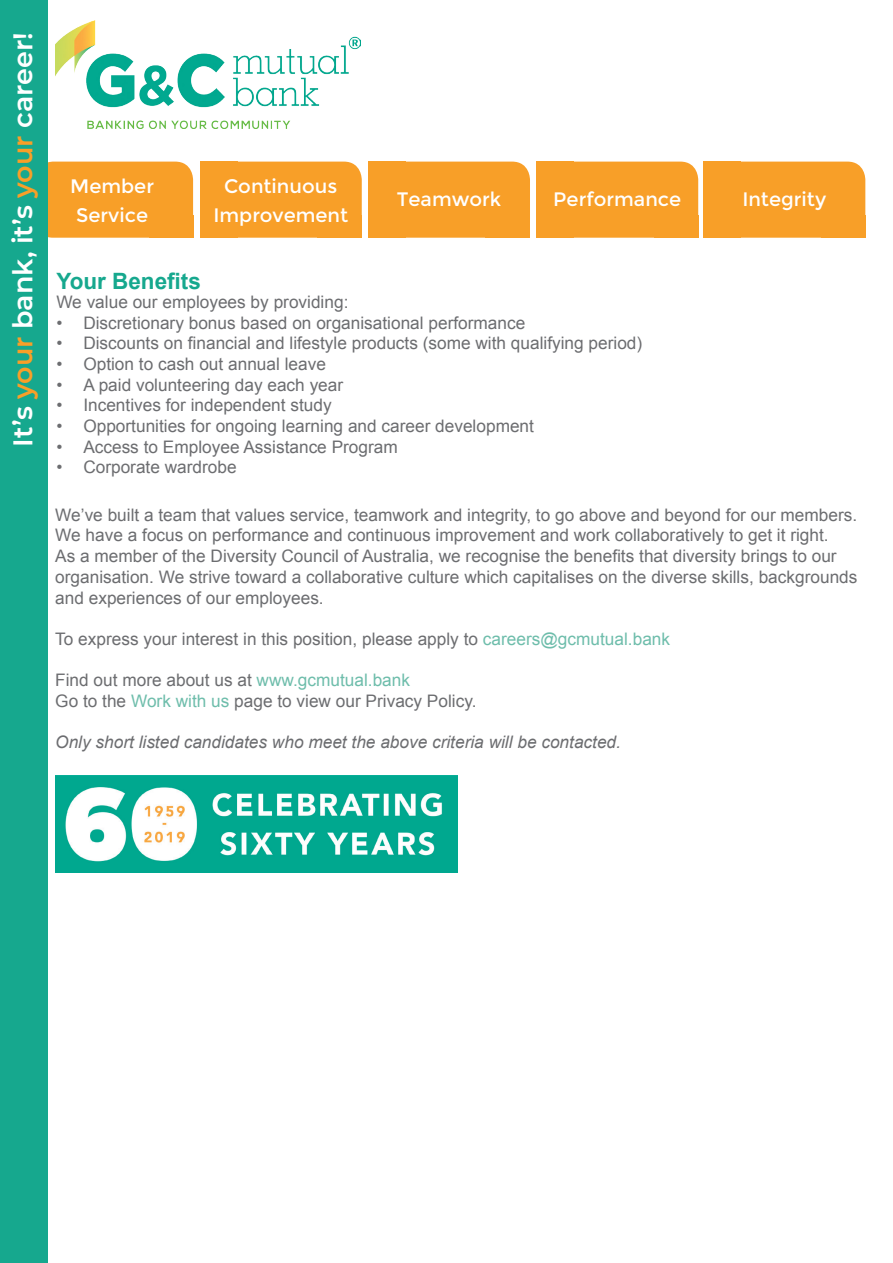
<style>
.page{position:relative;width:893px;height:1263px;background:#fff}
.page>*{position:absolute;margin:0;border:0;box-sizing:border-box;transform-origin:0 0}
.t1{font:600 27px "Montserrat";color:#fff}
.t2{font:700 22.5px "Arial";color:#16a88e}
.t3{font:19.5px/28.5px "Montserrat";color:#fff;text-align:center}
.t4{font:17.25px/20.7px "Arial";color:#6c6d70}
.t5{font:italic 17.25px "Arial";color:#6c6d70}
.s1{color:#f89f28}
.s2{color:#6ebdab}
</style>
<div class="page">
<div style="left:35px;top:162px;width:158px;height:76px;background:#f89f28;border-radius:18px"></div>
<div style="left:149px;top:215px;width:44px;height:23px;background:#f89f28"></div>
<div style="left:204px;top:162px;width:158px;height:76px;background:#f89f28;border-radius:18px"></div>
<div style="left:200px;top:162px;width:37px;height:76px;background:#f89f28"></div>
<div style="left:318px;top:215px;width:44px;height:23px;background:#f89f28"></div>
<div style="left:372px;top:162px;width:158px;height:76px;background:#f89f28;border-radius:18px"></div>
<div style="left:368px;top:162px;width:37px;height:76px;background:#f89f28"></div>
<div style="left:486px;top:215px;width:44px;height:23px;background:#f89f28"></div>
<div style="left:540px;top:162px;width:158px;height:76px;background:#f89f28;border-radius:18px"></div>
<div style="left:536px;top:162px;width:38px;height:76px;background:#f89f28"></div>
<div style="left:654px;top:215px;width:44px;height:23px;background:#f89f28"></div>
<div style="left:707px;top:162px;width:158px;height:76px;background:#f89f28;border-radius:18px"></div>
<div style="left:703px;top:162px;width:38px;height:76px;background:#f89f28"></div>
<div style="left:821px;top:215px;width:44px;height:23px;background:#f89f28"></div>
<div style="left:0;top:0;width:47px;height:1263px;background:#16a88e"></div>
<img style="left:55px;top:21px;width:305px;height:108px">
<img style="left:55px;top:776px;width:402px;height:96px">
<p class="t1" style="left:4px;top:446px;width:416px;rotate:-90deg">It’s <span class="s1">your</span> bank, it’s <span class="s1">your</span> career!</p>
<p class="t3" style="left:70px;top:172px;width:85px">Member<br>Service</p>
<p class="t3" style="left:213px;top:172px;width:136px">Continuous<br>Improvement</p>
<p class="t3" style="left:397px;top:185px;width:106px">Teamwork</p>
<p class="t3" style="left:553px;top:185px;width:129px">Performance</p>
<p class="t3" style="left:742px;top:185px;width:85px">Integrity</p>
<p class="t2" style="left:56px;top:266px;width:146px">Your Benefits</p>
<p class="t4" style="left:56px;top:292px;width:294px">We value our employees by providing:</p>
<p class="t4" style="left:56px;top:312px;width:470px">• Discretionary bonus based on organisational performance</p>
<p class="t4" style="left:56px;top:333px;width:587px">• Discounts on financial and lifestyle products (some with qualifying period)</p>
<p class="t4" style="left:56px;top:354px;width:271px">• Option to cash out annual leave</p>
<p class="t4" style="left:56px;top:374px;width:288px">• A paid volunteering day each year</p>
<p class="t4" style="left:56px;top:395px;width:277px">• Incentives for independent study</p>
<p class="t4" style="left:56px;top:416px;width:479px">• Opportunities for ongoing learning and career development</p>
<p class="t4" style="left:56px;top:436px;width:343px">• Access to Employee Assistance Program</p>
<p class="t4" style="left:56px;top:457px;width:182px">• Corporate wardrobe</p>
<p class="t4" style="left:55px;top:504px;width:804px">We’ve built a team that values service, teamwork and integrity, to go above and beyond for our members.<br>We have a focus on performance and continuous improvement and work collaboratively to get it right.<br>As a member of the Diversity Council of Australia, we recognise the benefits that diversity brings to our organisation. We strive toward a collaborative culture which capitalises on the diverse skills, backgrounds and experiences of our employees.</p>
<p class="t4" style="left:55px;top:629px;width:616px">To express your interest in this position, please apply to <span class="s2">careers@gcmutual.bank</span></p>
<p class="t4" style="left:55px;top:670px;width:356px">Find out more about us at <span class="s2">www.gcmutual.bank</span></p>
<p class="t4" style="left:55px;top:691px;width:423px">Go to the <span class="s2">Work with us</span> page to view our Privacy Policy.</p>
<p class="t5" style="left:55px;top:731px;width:567px">Only short listed candidates who meet the above criteria will be contacted.</p>
</div>
